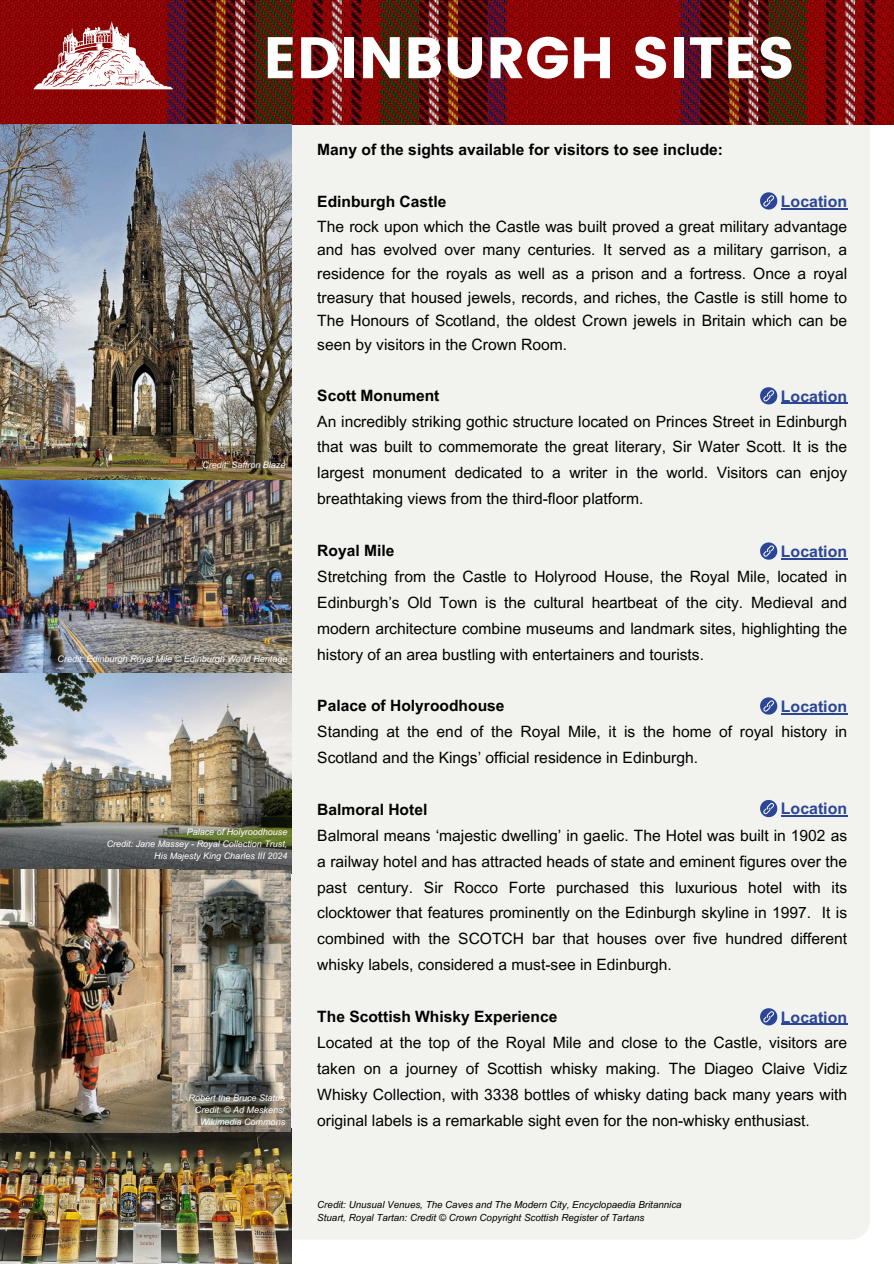
<style>
.page{position:relative;width:894px;height:1264px;background:#fff}
.page>*{position:absolute;margin:0;border:0;box-sizing:border-box;transform-origin:0 0}
.t1{font:58.35px "Poppins";color:#fff}
.t2{font:700 15.9px "Arial MT Pro";color:#2b4597}
.t3{font:15.6px/25.8px "Arial MT Pro";color:#000}
.t4{font:700 15.6px "Arial MT Pro";color:#000}
.t5{font:italic 9.75px "Arial MT Pro";color:#000}
.t6{font:italic 9px "Arial MT Pro";color:#fff}
.s1{font-weight:700}
</style>
<div class="page">
<div style="left:290px;top:125px;width:579px;height:1114px;background:#f2f3ee"></div>
<img style="left:0;top:1128px;width:291px;height:135px">
<img style="left:0;top:475px;width:292px;height:398px">
<img style="left:0;top:0;width:893px;height:125px">
<img style="left:0;top:125px;width:291px;height:354px">
<img style="left:0;top:869px;width:178px;height:263px">
<svg style="left:756px;top:189px;width:24px;height:24px"></svg>
<hr style="left:780px;top:208px;width:66px;height:1px;background:#2b4597">
<svg style="left:756px;top:383px;width:24px;height:25px"></svg>
<hr style="left:780px;top:403px;width:66px;height:1px;background:#2b4597">
<svg style="left:756px;top:539px;width:24px;height:24px"></svg>
<hr style="left:780px;top:558px;width:66px;height:1px;background:#2b4597">
<svg style="left:756px;top:693px;width:24px;height:25px"></svg>
<hr style="left:780px;top:713px;width:66px;height:1px;background:#2b4597">
<svg style="left:756px;top:796px;width:24px;height:24px"></svg>
<hr style="left:780px;top:815px;width:66px;height:1px;background:#2b4597">
<svg style="left:756px;top:1004px;width:24px;height:24px"></svg>
<hr style="left:780px;top:1023px;width:66px;height:1px;background:#2b4597">
<svg style="left:33px;top:21px;width:140px;height:68px"></svg>
<img style="left:172px;top:870px;width:118px;height:261px">
<h2 class="t1" style="left:263px;top:24px;width:533px">EDINBURGH SITES</h2>
<h2 class="t6" style="left:202px;top:461px;width:85px">Credit: Saffron Blaze</h2>
<p class="t6" style="left:57px;top:655px;width:231px">Credit: Edinburgh Royal Mile © Edinburgh World Heritage</p>
<h3 class="t6" style="left:187px;top:828px;width:102px">Palace of Holyroodhouse</h3>
<h3 class="t6" style="left:107px;top:840px;width:182px">Credit: Jane Massey - Royal Collection Trust,</h3>
<h3 class="t6" style="left:154px;top:852px;width:135px">His Majesty King Charles III 2024</h3>
<p class="t6" style="left:188px;top:1093px;width:98px">Robert the Bruce Statue</p>
<p class="t6" style="left:195px;top:1105px;width:92px">Credit: © Ad Meskens/</p>
<p class="t6" style="left:200px;top:1117px;width:87px">Wikimedia Commons</p>
<p class="t4" style="left:317px;top:144px;width:407px">Many of the sights available for visitors to see include:</p>
<p class="t3" style="left:317px;top:192px;width:531px;line-height:23.9px"><span class="s1">Edinburgh Castle<br></span>The rock upon which the Castle was built proved a great military advantage and has evolved over many centuries. It served as a military garrison, a residence for the royals as well as a prison and a fortress. Once a royal treasury that housed jewels, records, and riches, the Castle is still home to The Honours of Scotland, the oldest Crown jewels in Britain which can be seen by visitors in the Crown Room.</p>
<p class="t3" style="left:317px;top:384px;width:531px"><span class="s1">Scott Monument<br></span>An incredibly striking gothic structure located on Princes Street in Edinburgh that was built to commemorate the great literary, Sir Water Scott. It is the largest monument dedicated to a writer in the world. Visitors can enjoy breathtaking views from the third-floor platform.</p>
<p class="t3" style="left:317px;top:539px;width:531px"><span class="s1">Royal Mile<br></span>Stretching from the Castle to Holyrood House, the Royal Mile, located in Edinburgh’s Old Town is the cultural heartbeat of the city. Medieval and modern architecture combine museums and landmark sites, highlighting the history of an area bustling with entertainers and tourists.</p>
<h2 class="t3" style="left:317px;top:695px;width:531px"><span class="s1">Palace of Holyroodhouse<br></span>Standing at the end of the Royal Mile, it is the home of royal history in<br>Scotland and the Kings’ official residence in Edinburgh.</h2>
<h3 class="t3" style="left:317px;top:798px;width:531px"><span class="s1">Balmoral Hotel<br></span>Balmoral means ‘majestic dwelling’ in gaelic. The Hotel was built in 1902 as a railway hotel and has attracted heads of state and eminent figures over the past century. Sir Rocco Forte purchased this luxurious hotel with its clocktower that features prominently on the Edinburgh skyline in 1997. It is combined with the SCOTCH bar that houses over five hundred different whisky labels, considered a must-see in Edinburgh.</h3>
<h3 class="t3" style="left:317px;top:1005px;width:531px"><span class="s1">The Scottish Whisky Experience<br></span>Located at the top of the Royal Mile and close to the Castle, visitors are taken on a journey of Scottish whisky making. The Diageo Claive Vidiz Whisky Collection, with 3338 bottles of whisky dating back many years with original labels is a remarkable sight even for the non-whisky enthusiast.</h3>
<h2 class="t2" style="left:780px;top:195px;width:68px">Location</h2>
<p class="t2" style="left:780px;top:390px;width:68px">Location</p>
<h2 class="t2" style="left:780px;top:545px;width:68px">Location</h2>
<p class="t2" style="left:780px;top:700px;width:68px">Location</p>
<h2 class="t2" style="left:780px;top:802px;width:68px">Location</h2>
<p class="t2" style="left:780px;top:1011px;width:68px">Location</p>
<h2 class="t5" style="left:317px;top:1200px;width:366px">Credit: Unusual Venues, The Caves and The Modern City, Encyclopaedia Britannica</h2>
<p class="t5" style="left:317px;top:1213px;width:328px">Stuart, Royal Tartan: Credit © Crown Copyright Scottish Register of Tartans</p>
</div>
